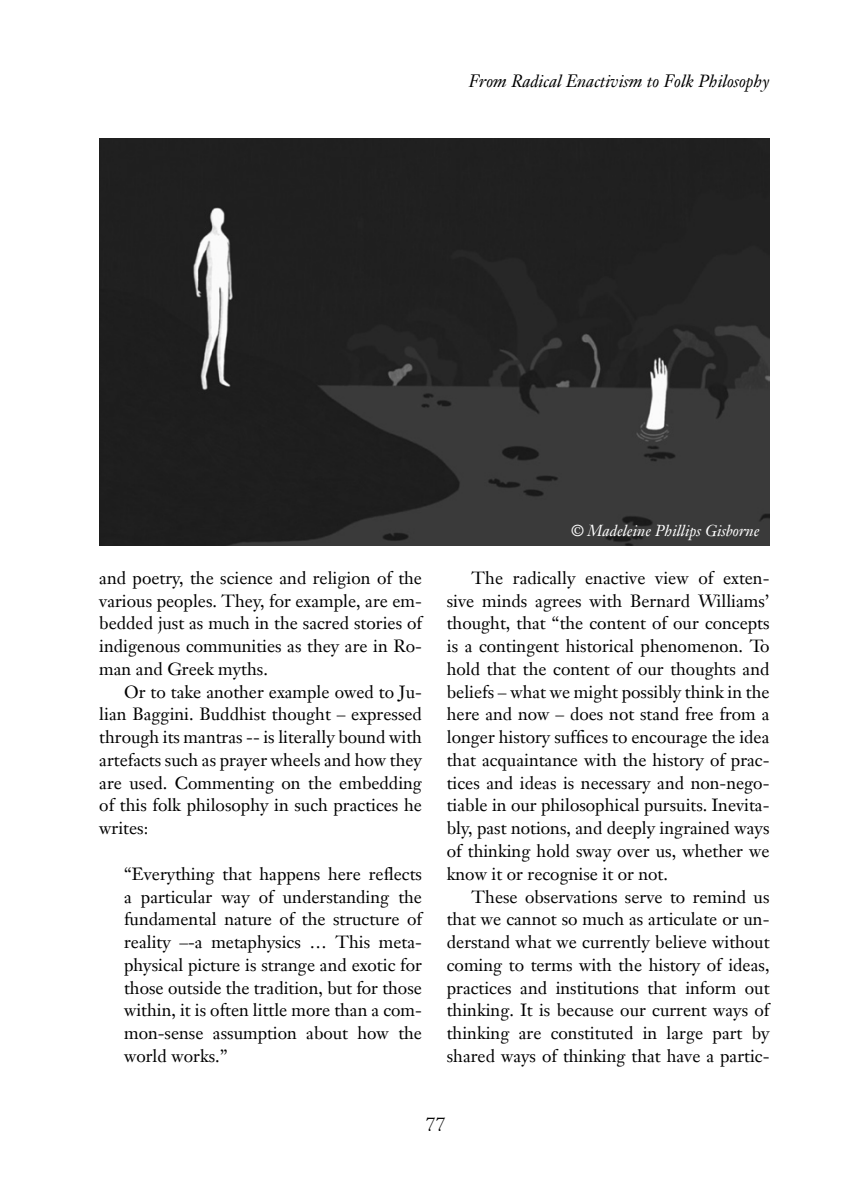
<style>
.page{position:relative;width:844px;height:1191px;background:#fff}
.page>*{position:absolute;margin:0;border:0;box-sizing:border-box;transform-origin:0 0}
.t1{font:italic 19.25px "Janson Text LT";color:#000}
.t2{font:17.5px/22.8px "Janson Text LT";color:#000;text-align:justify}
.t3{font:italic 17.5px "Janson Text LT";color:#000}
.t4{font:italic 15.75px "Janson Text LT";color:#fff}
</style>
<div class="page">
<img style="left:99px;top:139px;width:670px;height:407px">
<p class="t3" style="left:468px;top:70px;width:302px">From Radical Enactivism to Folk Philosophy</p>
<p class="t2" style="left:99px;top:566px;width:324px">and poetry, the science and religion of the various peoples. They, for example, are em&shy;bedded just as much in the sacred stories of indigenous communities as they are in Ro&shy;man and Greek myths.</p>
<p class="t2" style="left:99px;top:680px;width:324px;text-indent:25px">Or to take another example owed to Ju&shy;lian Baggini. Buddhist thought – expressed through its mantras -- is literally bound with artefacts such as prayer wheels and how they are used. Commenting on the embedding of this folk philosophy in such practices he writes:</p>
<p class="t2" style="left:124px;top:862px;width:299px">“Everything that happens here reflects a particular way of understanding the fundamental nature of the structure of reality –-a metaphysics … This meta&shy;physical picture is strange and exotic for those outside the tradition, but for those within, it is often little more than a com&shy;mon-sense assumption about how the world works.”</p>
<p class="t4" style="left:571px;top:521px;width:190px">© Madeleine Phillips Gisborne</p>
<p class="t2" style="left:446px;top:566px;width:324px;text-indent:25px">The radically enactive view of exten&shy;sive minds agrees with Bernard Williams’ thought, that “the content of our concepts is a contingent historical phenomenon. To hold that the content of our thoughts and beliefs – what we might possibly think in the here and now – does not stand free from a longer history suffices to encourage the idea that acquaintance with the history of prac&shy;tices and ideas is necessary and non-nego&shy;tiable in our philosophical pursuits. Inevita&shy;bly, past notions, and deeply ingrained ways of thinking hold sway over us, whether we know it or recognise it or not.</p>
<p class="t2" style="left:446px;top:885px;width:324px;text-indent:25px">These observations serve to remind us that we cannot so much as articulate or un&shy;derstand what we currently believe without coming to terms with the history of ideas, practices and institutions that inform out thinking. It is because our current ways of thinking are constituted in large part by shared ways of thinking that have a partic-</p>
<p class="t1" style="left:424px;top:1112px;width:21px">77</p>
</div>
